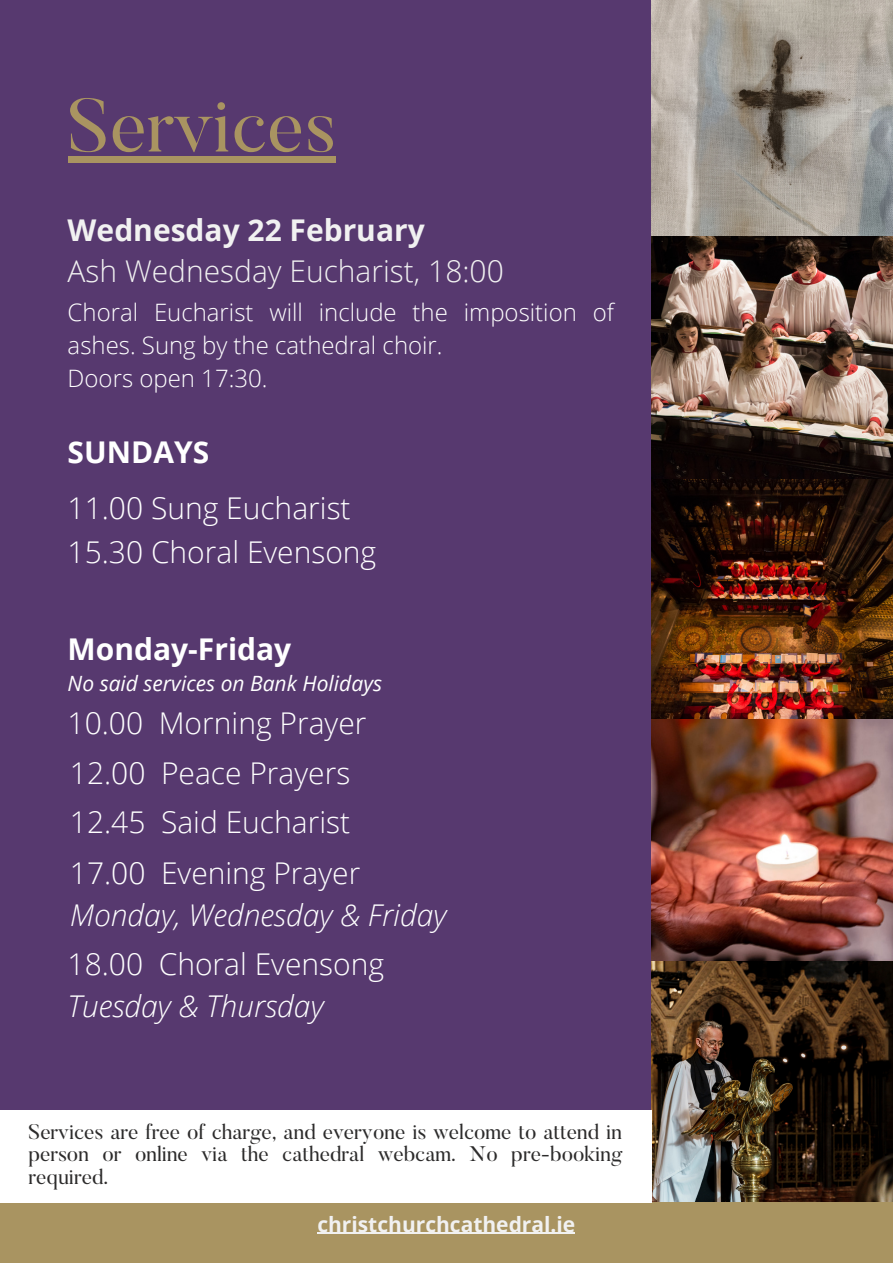
<style>
.page{position:relative;width:893px;height:1264px;background:#fff}
.page>*{position:absolute;margin:0;border:0;box-sizing:border-box;transform-origin:0 0}
.t1{font:75px "Butler";color:#a99461}
.t2{font:300 30px/44px "Open Sans";color:#fff}
.t3{font:italic 300 30px "Open Sans";color:#fff}
.t4{font:300 30px "Open Sans";color:#f1f1f1}
.t5{font:700 30px "Open Sans";color:#fff}
.t6{font:700 30px "Open Sans";color:#f1f1f1}
.t7{font:300 24px/32.5px "Open Sans";color:#fff}
.t8{font:21px/22.5px "Butler";color:#2c2b2b;text-align:justify}
.t9{font:italic 21px "Open Sans";color:#fff}
.t10{font:700 21px "Open Sans";color:#f1f1f1}
</style>
<div class="page">
<div style="left:0;top:0;width:892px;height:1262px;background:#57396f"></div>
<img style="left:651px;top:241px;width:241px;height:961px">
<img style="left:651px;top:0;width:241px;height:241px">
<div style="left:0;top:1202px;width:892px;height:60px;background:#a99461"></div>
<div style="left:0;top:1110px;width:651px;height:92px;background:#fff"></div>
<div style="left:68px;top:156px;width:267px;height:7px;background:#a99461"></div>
<hr style="left:317px;top:1232px;width:258px;height:1px;background:#f1f1f1">
<h1 class="t1" style="left:68px;top:96px;width:269px">Services</h1>
<p class="t6" style="left:68px;top:208px;width:358px">Wednesday 22 February</p>
<p class="t4" style="left:68px;top:250px;width:437px">Ash Wednesday Eucharist, 18:00</p>
<p class="t7" style="left:68px;top:296px;width:547px">Choral Eucharist will include the imposition of ashes. Sung by the cathedral choir.<br>Doors open 17:30.</p>
<p class="t5" style="left:68px;top:431px;width:143px">SUNDAYS</p>
<p class="t2" style="left:68px;top:485px;width:310px">11.00 Sung Eucharist<br>15.30 Choral Evensong</p>
<p class="t5" style="left:68px;top:627px;width:225px">Monday-Friday</p>
<p class="t9" style="left:68px;top:668px;width:316px">No said services on Bank Holidays</p>
<p class="t2" style="left:68px;top:697px;width:300px;line-height:49.5px">10.00 Morning Prayer<br>12.00 Peace Prayers</p>
<p class="t2" style="left:70px;top:796px;width:292px;line-height:51px">12.45 Said Eucharist<br>17.00 Evening Prayer</p>
<p class="t3" style="left:70px;top:894px;width:378px">Monday, Wednesday &amp; Friday</p>
<p class="t2" style="left:68px;top:941px;width:318px">18.00 Choral Evensong</p>
<p class="t3" style="left:68px;top:984px;width:258px">Tuesday &amp; Thursday</p>
<p class="t8" style="left:29px;top:1122px;width:595px">Services are free of charge, and everyone is welcome to attend in person or online via the cathedral webcam. No pre-booking required.</p>
<p class="t10" style="left:317px;top:1208px;width:259px">christchurchcathedral.ie</p>
</div>
